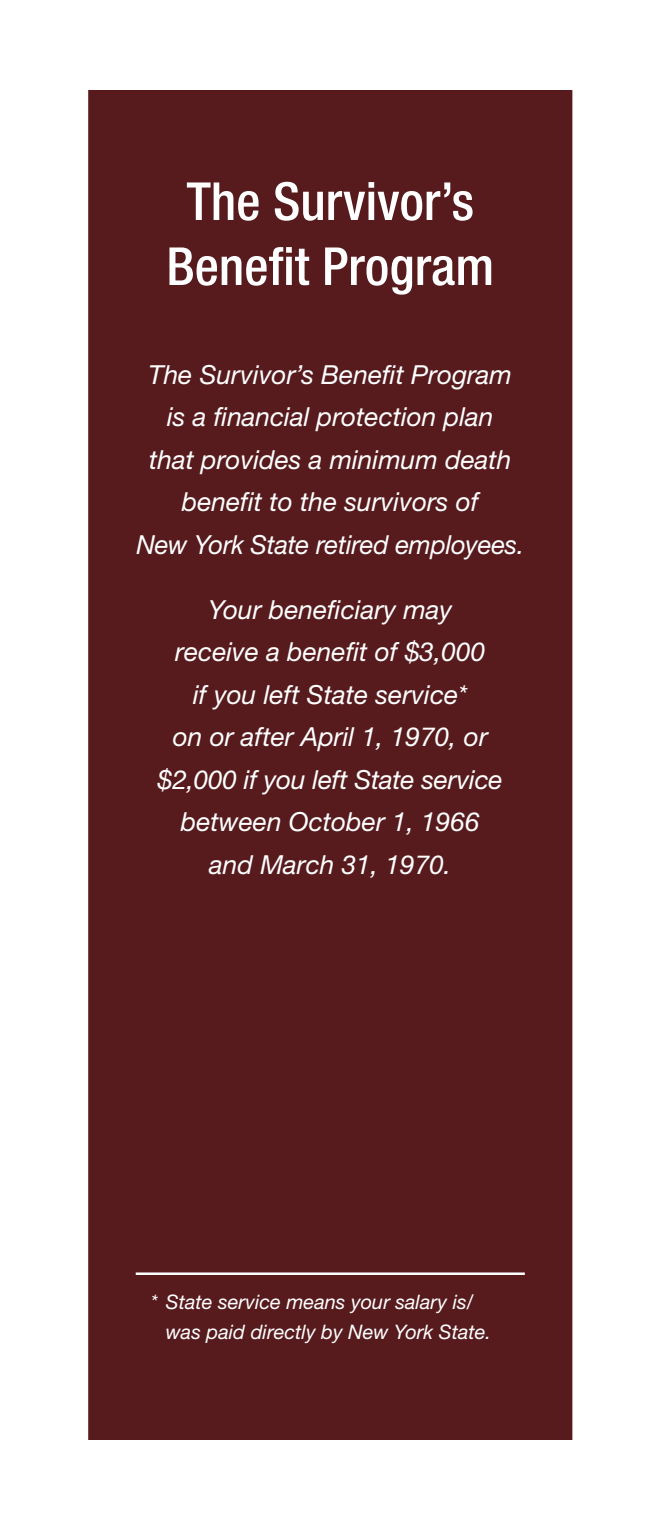
<style>
.page{position:relative;width:663px;height:1530px;background:#fff}
.page>*{position:absolute;margin:0;border:0;box-sizing:border-box;transform-origin:0 0}
.t1{font:500 condensed 52.5px/65px "Helvetica Neue LT Std";color:#fff;text-align:center}
.t2{font:italic 26.25px/42.5px "Helvetica Neue LT Std";color:#fff;text-align:center}
.t3{font:italic 20px/30px "Helvetica Neue LT Std";color:#fff}
</style>
<div class="page">
<div style="left:89px;top:91px;width:482px;height:1348px;background:#571b1e"></div>
<hr style="left:136px;top:1272px;width:388px;height:3px;background:#fff">
<h1 class="t1" style="left:166px;top:168px;width:329px">The Survivor’s<br>Benefit Program</h1>
<p class="t2" style="left:136px;top:353px;width:389px">The Survivor’s Benefit Program is a financial protection plan<br>that provides a minimum death benefit to the survivors of<br>New York State retired employees.</p>
<p class="t2" style="left:158px;top:588px;width:346px">Your beneficiary may<br>receive a benefit of $3,000<br>if you left State service*<br>on or after April 1, 1970, or $2,000 if you left State service between October 1, 1966 and March 31, 1970.</p>
<p class="t3" style="left:166px;top:1286px;width:326px;text-indent:-15px">* State service means your salary is/ was paid directly by New York State.</p>
</div>
